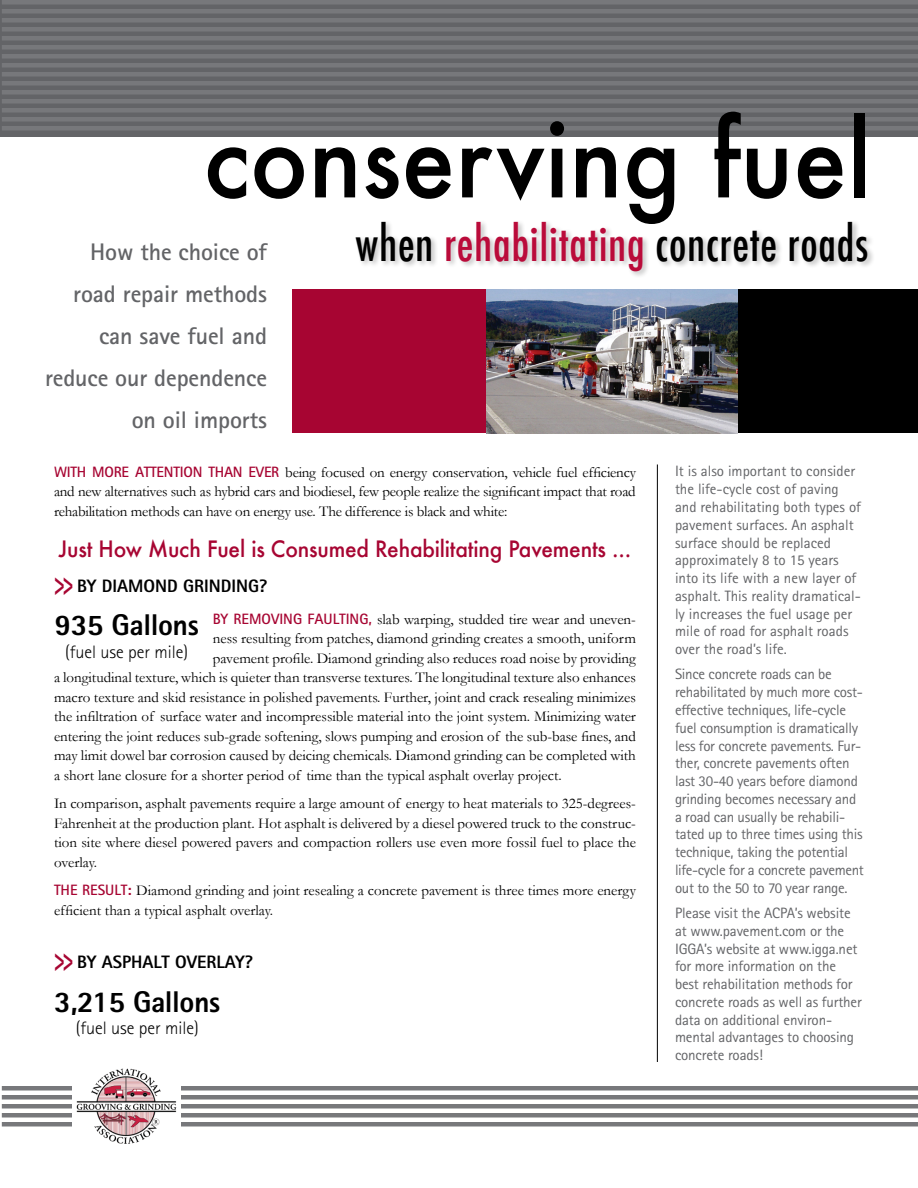
<style>
.page{position:relative;width:918px;height:1188px;background:#fff}
.page>*{position:absolute;margin:0;border:0;box-sizing:border-box;transform-origin:0 0}
.t1{font:500 102.3px "Futura";color:#000;scale:.95 1}
.t2{font:500 condensed 47.25px "Futura";letter-spacing:.015em;color:#000;scale:.95 1}
.t3{font:800 30px "Rotis Sans Serif";letter-spacing:-.015em;color:#000}
.t4{font:700 24px/42px "Rotis Sans Serif";letter-spacing:-.005em;color:#636467;text-align:right}
.t5{font:500 22.05px "Futura";letter-spacing:-.01em;color:#a70532;scale:.95 1}
.t6{font:800 18px "Rotis Sans Serif";color:#000}
.t7{font:300 18px "Rotis Sans Serif";color:#000}
.t8{font:15px/19.5px "Garamond";color:#000;text-align:justify}
.t9{font:15px/17.7px "Rotis Sans Serif";letter-spacing:-.01em;color:#636467}
.s1{color:#ba0b3a}
.s2{font-family:"Rotis Sans Serif";font-weight:700;color:#a70532}
.s3{font-size:36px;color:#a70532}
</style>
<div class="page">
<div style="left:0;top:0;width:918px;height:136px;background:#636467"></div>
<hr style="left:2px;top:1086px;width:916px;height:4px;background:#77787b">
<div style="left:2px;top:1095px;width:916px;height:5px;background:#77787b"></div>
<hr style="left:2px;top:1104px;width:916px;height:4px;background:#77787b">
<div style="left:2px;top:1113px;width:916px;height:5px;background:#77787b"></div>
<hr style="left:2px;top:1122px;width:916px;height:4px;background:#77787b">
<hr style="left:2px;top:0;width:916px;height:4px;background:#77787b">
<div style="left:2px;top:9px;width:916px;height:5px;background:#77787b"></div>
<hr style="left:2px;top:18px;width:916px;height:4px;background:#77787b">
<div style="left:2px;top:27px;width:916px;height:5px;background:#77787b"></div>
<hr style="left:2px;top:36px;width:916px;height:4px;background:#77787b">
<div style="left:2px;top:45px;width:916px;height:5px;background:#77787b"></div>
<hr style="left:2px;top:54px;width:916px;height:4px;background:#77787b">
<div style="left:2px;top:63px;width:916px;height:5px;background:#77787b"></div>
<hr style="left:2px;top:72px;width:916px;height:4px;background:#77787b">
<div style="left:2px;top:81px;width:916px;height:5px;background:#77787b"></div>
<hr style="left:2px;top:90px;width:916px;height:4px;background:#77787b">
<div style="left:2px;top:99px;width:916px;height:5px;background:#77787b"></div>
<hr style="left:2px;top:108px;width:916px;height:4px;background:#77787b">
<div style="left:2px;top:117px;width:916px;height:5px;background:#77787b"></div>
<hr style="left:2px;top:126px;width:916px;height:4px;background:#77787b">
<img style="left:73px;top:1068px;width:108px;height:76px">
<div style="left:353px;top:220px;width:522px;height:59px;background:#000;opacity:.25"></div>
<div style="left:292px;top:290px;width:252px;height:144px;background:#a70532"></div>
<div style="left:597px;top:290px;width:321px;height:144px;background:#000"></div>
<img style="left:486px;top:290px;width:252px;height:144px">
<hr style="left:657px;top:465px;width:1px;height:597px;background:#000">
<p class="t1" style="left:203px;top:89px;width:705px">conserving fuel</p>
<p class="t2" style="left:356px;top:213px;width:541px">when <span class="s1">rehabilitating</span> concrete roads</p>
<p class="t4" style="left:45px;top:230px;width:224px">How the choice of road repair methods can save fuel and reduce our dependence on oil imports</p>
<p class="t8" style="left:54px;top:462px;width:583px"><span class="s2">With more attention th an ever</span> being focused on energy conservation, vehicle fuel efficiency and new alternatives such as hybrid cars and biodiesel, few people realize the significant impact that road rehabilitation methods can have on energy use. The difference is black and white:</p>
<p class="t9" style="left:675px;top:462px;width:188px">It is also important to consider the life-cycle cost of paving and rehabilitating both types of pavement surfaces. An asphalt surface should be replaced approximately 8 to 15 years into its life with a new layer of asphalt. This reality dramatical&shy;ly increases the fuel usage per mile of road for asphalt roads over the road’s life.</p>
<p class="t9" style="left:675px;top:665px;width:190px">Since concrete roads can be rehabilitated by much more cost&shy;effective techniques, life-cycle fuel consumption is dramatically less for concrete pavements. Fur&shy;ther, concrete pavements often last 30-40 years before diamond grinding becomes necessary and a road can usually be rehabili&shy;tated up to three times using this technique, taking the potential life-cycle for a concrete pavement out to the 50 to 70 year range.</p>
<p class="t9" style="left:675px;top:904px;width:188px">Please visit the ACPA’s website at www.pavement.com or the<br>IGGA’s website at www.igga.net for more information on the best rehabilitation methods for concrete roads as well as further data on additional environ&shy;mental advantages to choosing concrete roads!</p>
<p class="t5" style="left:59px;top:534px;width:604px">Just How Much Fuel is Consumed Rehabilitating Pavements ...</p>
<p class="t6" style="left:54px;top:574px;width:215px"><span class="s3">&gt;&gt;</span> BY DIAMOND GRINDING?</p>
<p class="t8" style="left:213px;top:609px;width:425px"><span class="s2">By removing faulting,</span> slab warping, studded tire wear and uneven-</p>
<p class="t8" style="left:213px;top:629px;width:425px">ness resulting from patches, diamond grinding creates a smooth, uniform</p>
<p class="t8" style="left:213px;top:648px;width:425px">pavement profile. Diamond grinding also reduces road noise by providing</p>
<p class="t8" style="left:54px;top:668px;width:583px">a longitudinal texture, which is quieter than transverse textures. The longitudinal texture also enhances</p>
<p class="t8" style="left:54px;top:687px;width:583px">macro texture and skid resistance in polished pavements. Further, joint and crack resealing minimizes</p>
<p class="t8" style="left:54px;top:707px;width:583px">the infiltration of surface water and incompressible material into the joint system. Minimizing water</p>
<p class="t8" style="left:54px;top:726px;width:583px">entering the joint reduces sub-grade softening, slows pumping and erosion of the sub-base fines, and</p>
<p class="t8" style="left:54px;top:746px;width:583px">may limit dowel bar corrosion caused by deicing chemicals. Diamond grinding can be completed with</p>
<p class="t8" style="left:54px;top:765px;width:509px">a short lane closure for a shorter period of time than the typical asphalt overlay project.</p>
<p class="t8" style="left:54px;top:794px;width:584px">In comparison, asphalt pavements require a large amount of energy to heat materials to 325-degrees-Fahrenheit at the production plant. Hot asphalt is delivered by a diesel powered truck to the construc&shy;tion site where diesel powered pavers and compaction rollers use even more fossil fuel to place the overlay.</p>
<p class="t8" style="left:54px;top:881px;width:584px"><span class="s2">Th e result:</span> Diamond grinding and joint resealing a concrete pavement is three times more energy efficient than a typical asphalt overlay.</p>
<p class="t3" style="left:54px;top:606px;width:146px">935 GALLONS</p>
<p class="t7" style="left:65px;top:642px;width:124px">(fuel use per mile)</p>
<p class="t6" style="left:54px;top:951px;width:201px"><span class="s3">&gt;&gt;</span> BY ASPHALT OVERLAY?</p>
<p class="t3" style="left:54px;top:983px;width:168px">3,215 GALLONS</p>
<p class="t7" style="left:76px;top:1018px;width:124px">(fuel use per mile)</p>
</div>
